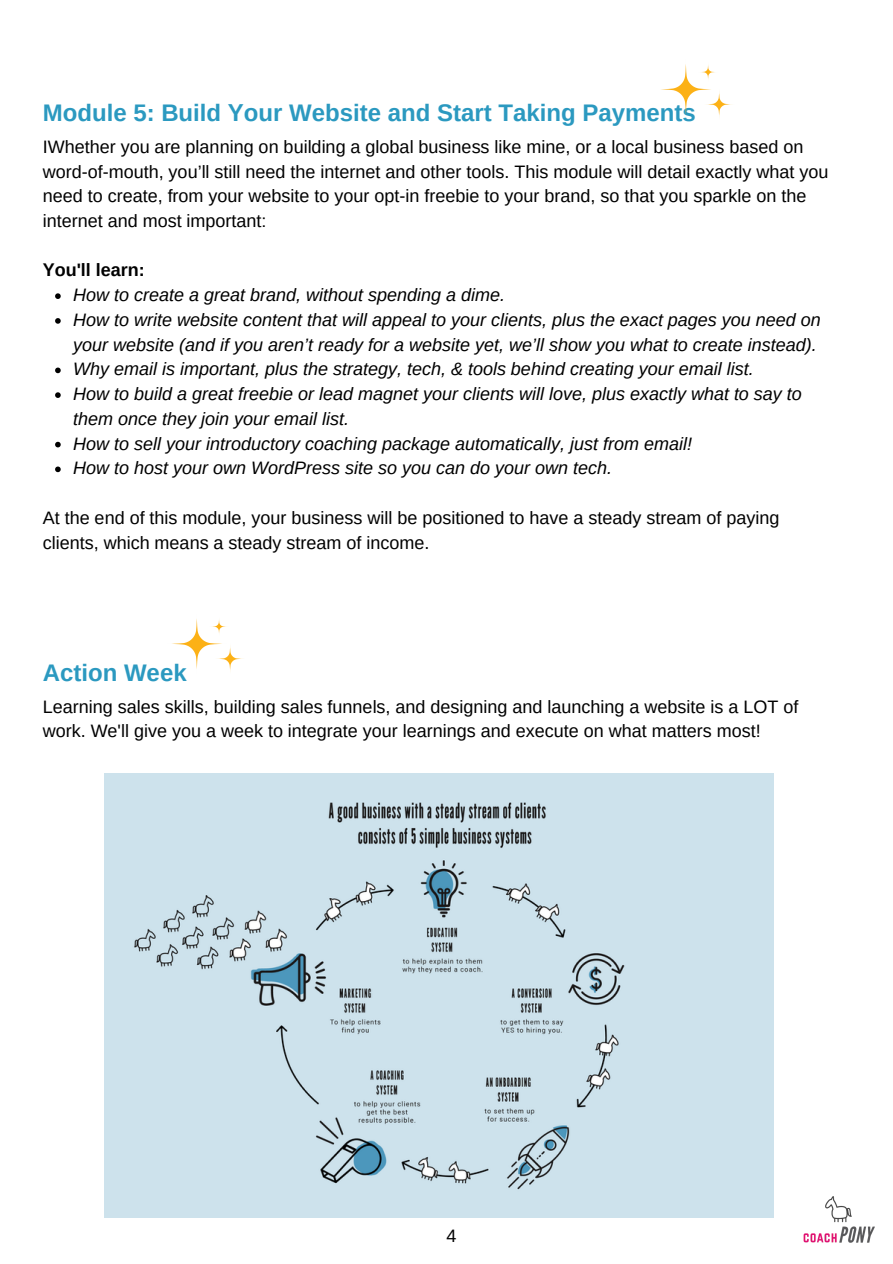
<style>
.page{position:relative;width:893px;height:1264px;background:#fff}
.page>*{position:absolute;margin:0;border:0;box-sizing:border-box;transform-origin:0 0}
.t1{font:700 24px "Arimo";color:#2b99c0}
.t2{font:18px/24.8px "Arimo";color:#000}
.t3{font:italic 18px/24.8px "Arimo";color:#000}
.t4{font:700 18px "Arimo";color:#000}
</style>
<div class="page">
<svg style="left:661px;top:64px;width:71px;height:53px"></svg>
<svg style="left:172px;top:619px;width:71px;height:53px"></svg>
<img style="left:105px;top:773px;width:669px;height:444px">
<svg style="left:55px;top:293px;width:6px;height:6px"></svg>
<svg style="left:55px;top:318px;width:6px;height:6px"></svg>
<svg style="left:55px;top:367px;width:6px;height:6px"></svg>
<svg style="left:55px;top:392px;width:6px;height:6px"></svg>
<svg style="left:55px;top:442px;width:6px;height:5px"></svg>
<svg style="left:55px;top:466px;width:6px;height:6px"></svg>
<img style="left:803px;top:1196px;width:71px;height:47px">
<h1 class="t1" style="left:43px;top:99px;width:654px">Module 5: Build Your Website and Start Taking Payments</h1>
<p class="t2" style="left:43px;top:134px;width:787px">IWhether you are planning on building a global business like mine, or a local business based on word-of-mouth, you’ll still need the internet and other tools. This module will detail exactly what you need to create, from your website to your opt-in freebie to your brand, so that you sparkle on the internet and most important:</p>
<p class="t4" style="left:43px;top:260px;width:104px">You'll learn:</p>
<p class="t3" style="left:73px;top:282px;width:749px">How to create a great brand, without spending a dime.<br>How to write website content that will appeal to your clients, plus the exact pages you need on your website (and if you aren’t ready for a website yet, we’ll show you what to create instead).<br>Why email is important, plus the strategy, tech, &amp; tools behind creating your email list.<br>How to build a great freebie or lead magnet your clients will love, plus exactly what to say to them once they join your email list.<br>How to sell your introductory coaching package automatically, just from email!<br>How to host your own WordPress site so you can do your own tech.</p>
<p class="t2" style="left:43px;top:505px;width:738px">At the end of this module, your business will be positioned to have a steady stream of paying clients, which means a steady stream of income.</p>
<h1 class="t1" style="left:43px;top:659px;width:145px">Action Week</h1>
<p class="t2" style="left:43px;top:694px;width:757px">Learning sales skills, building sales funnels, and designing and launching a website is a LOT of work. We'll give you a week to integrate your learnings and execute on what matters most!</p>
<p class="t2" style="left:446px;top:1223px;width:11px">4</p>
</div>
